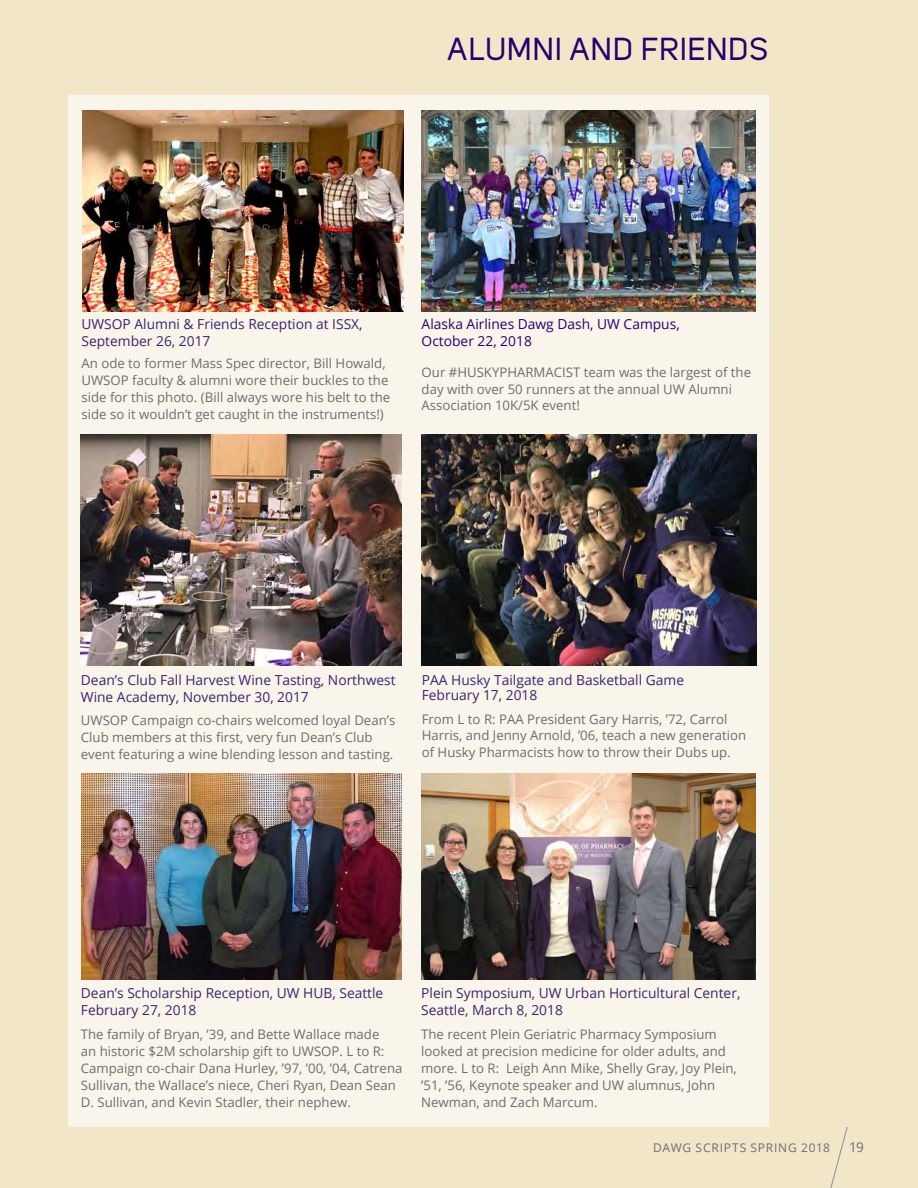
<style>
.page{position:relative;width:918px;height:1188px;background:#f2e6c9}
.page>*{position:absolute;margin:0;border:0;box-sizing:border-box;transform-origin:0 0}
.t1{font:31.5px "Uni Sans";letter-spacing:.02em;color:#22036f}
.t2{font:13.8px/17px "Open Sans";color:#382571}
.t3{font:13.8px/17px "Open Sans";color:#22036f}
.t4{font:13.5px "Open Sans";color:#6c6d70}
.t5{font:13.2px/17px "Open Sans";color:#6c6d70}
.t6{font:12px "Open Sans";letter-spacing:.065em;color:#6c6d70}
</style>
<div class="page">
<div style="left:68px;top:95px;width:700px;height:1032px;background:#faf5ea"></div>
<img style="left:422px;top:435px;width:335px;height:231px">
<img style="left:421px;top:110px;width:335px;height:202px">
<img style="left:83px;top:110px;width:320px;height:201px">
<img style="left:81px;top:435px;width:320px;height:231px">
<img style="left:81px;top:773px;width:320px;height:207px">
<img style="left:421px;top:773px;width:335px;height:206px">
<svg style="left:830px;top:1127px;width:18px;height:61px"></svg>
<h1 class="t1" style="left:448px;top:31px;width:322px">ALUMNI AND FRIENDS</h1>
<p class="t2" style="left:81px;top:316px;width:283px;line-height:16.5px">UWSOP Alumni &amp; Friends Reception at ISSX,<br>September 26, 2017</p>
<p class="t5" style="left:81px;top:354px;width:310px">An ode to former Mass Spec director, Bill Howald, UWSOP faculty &amp; alumni wore their buckles to the side for this photo. (Bill always wore his belt to the side so it wouldn’t get caught in the instruments!)</p>
<p class="t3" style="left:422px;top:315px;width:260px">Alaska Airlines Dawg Dash, UW Campus,<br>October 22, 2018</p>
<p class="t5" style="left:422px;top:363px;width:331px">Our #HUSKYPHARMACIST team was the largest of the day with over 50 runners at the annual UW Alumni<br>Association 10K/5K event!</p>
<p class="t2" style="left:81px;top:671px;width:316px">Dean’s Club Fall Harvest Wine Tasting, Northwest<br>Wine Academy, November 30, 2017</p>
<p class="t5" style="left:81px;top:712px;width:316px">UWSOP Campaign co-chairs welcomed loyal Dean’s<br>Club members at this first, very fun Dean’s Club event featuring a wine blending lesson and tasting.</p>
<p class="t2" style="left:422px;top:672px;width:264px;line-height:15px">PAA Husky Tailgate and Basketball Game<br>February 17, 2018</p>
<p class="t5" style="left:422px;top:710px;width:326px">From L to R: PAA President Gary Harris, ’72, Carrol<br>Harris, and Jenny Arnold, ’06, teach a new generation of Husky Pharmacists how to throw their Dubs up.</p>
<p class="t2" style="left:81px;top:984px;width:304px">Dean’s Scholarship Reception, UW HUB, Seattle<br>February 27, 2018</p>
<p class="t5" style="left:81px;top:1025px;width:323px">The family of Bryan, ’39, and Bette Wallace made<br>an historic $2M scholarship gift to UWSOP. L to R:<br>Campaign co-chair Dana Hurley, ’97, ’00, ’04, Catrena Sullivan, the Wallace’s niece, Cheri Ryan, Dean Sean D. Sullivan, and Kevin Stadler, their nephew.</p>
<p class="t2" style="left:421px;top:984px;width:321px">Plein Symposium, UW Urban Horticultural Center,<br>Seattle, March 8, 2018</p>
<p class="t5" style="left:421px;top:1025px;width:317px">The recent Plein Geriatric Pharmacy Symposium looked at precision medicine for older adults, and more. L to R: Leigh Ann Mike, Shelly Gray, Joy Plein, ’51, ’56, Keynote speaker and UW alumnus, John Newman, and Zach Marcum.</p>
<p class="t6" style="left:653px;top:1139px;width:178px">DAWG SCRIPTS SPRING 2018</p>
<p class="t4" style="left:849px;top:1138px;width:16px">19</p>
</div>
